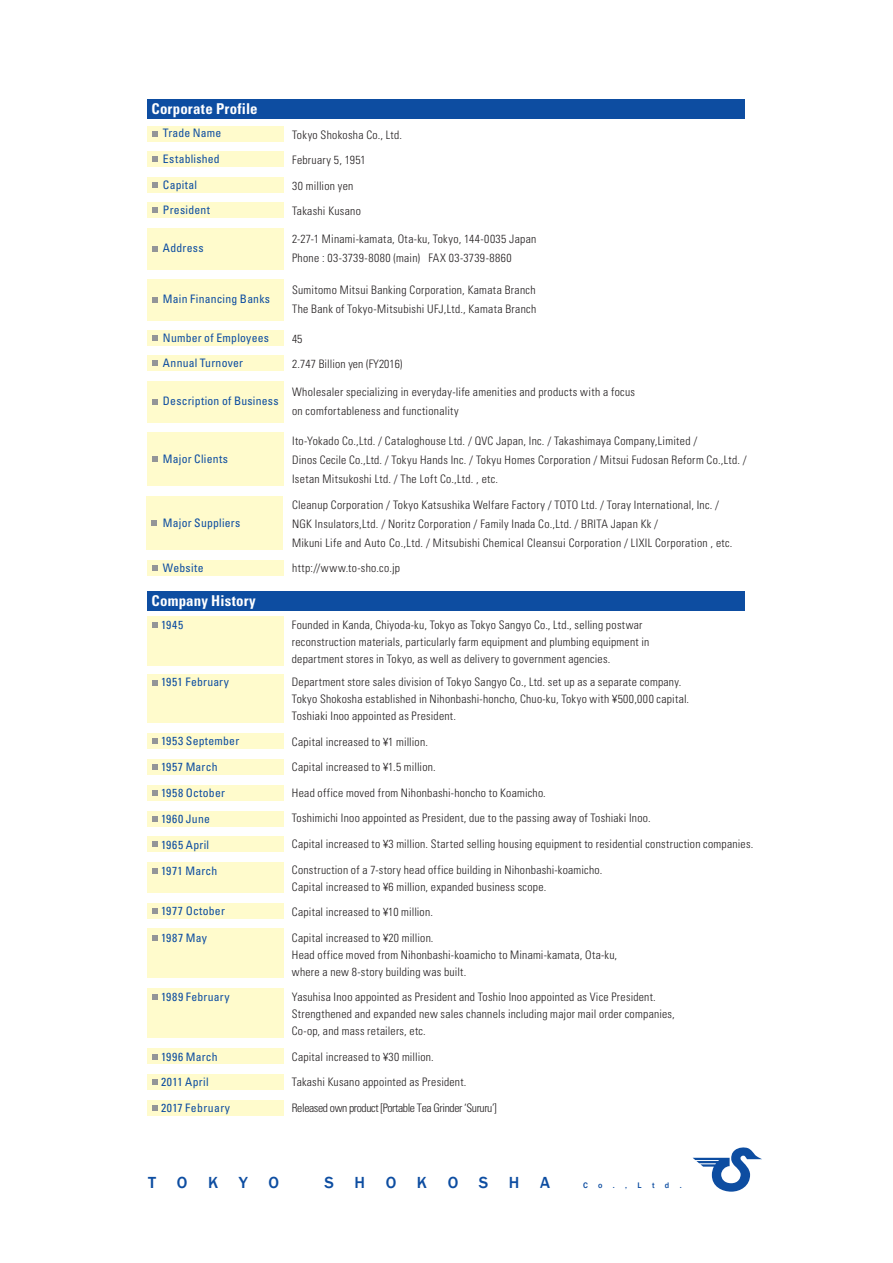
<style>
.page{position:relative;width:893px;height:1263px;background:#fff}
.page>*{position:absolute;margin:0;border:0;box-sizing:border-box;transform-origin:0 0}
.t1{font:500 16.5px "Franklin Gothic";letter-spacing:1.25em;color:#0d4da1}
.t2{font:700 condensed 14.85px "Univers";letter-spacing:.015em;color:#fff}
.t3{font:300 condensed 11.7px/25.5px "Univers";letter-spacing:.025em;color:#231f20}
.t4{font:condensed 11.7px/25.5px "Univers";letter-spacing:.02em;color:#0d4da1}
.t5{font:300 condensed 11.7px "Univers";letter-spacing:-.035em;color:#231f20}
.t6{font:300 condensed 11.7px/25.5px "Univers";color:#231f20}
.t7{font:condensed 11.7px "Univers";letter-spacing:.04em;color:#0d4da1}
.t8{font:500 8.25px "Franklin Gothic";color:#0d4da1}
</style>
<div class="page">
<div style="left:147px;top:496px;width:136px;height:54px;background:#fffbcc"></div>
<div style="left:148px;top:560px;width:136px;height:16px;background:#fffbcc"></div>
<div style="left:148px;top:228px;width:136px;height:41px;background:#fffbcc"></div>
<div style="left:148px;top:177px;width:136px;height:15px;background:#fffbcc"></div>
<div style="left:148px;top:126px;width:136px;height:16px;background:#fffbcc"></div>
<div style="left:148px;top:617px;width:136px;height:49px;background:#fffbcc"></div>
<div style="left:148px;top:674px;width:136px;height:49px;background:#fffbcc"></div>
<div style="left:148px;top:734px;width:136px;height:15px;background:#fffbcc"></div>
<div style="left:148px;top:759px;width:136px;height:15px;background:#fffbcc"></div>
<div style="left:148px;top:785px;width:136px;height:15px;background:#fffbcc"></div>
<div style="left:148px;top:837px;width:136px;height:15px;background:#fffbcc"></div>
<div style="left:148px;top:903px;width:136px;height:15px;background:#fffbcc"></div>
<div style="left:148px;top:1049px;width:136px;height:15px;background:#fffbcc"></div>
<div style="left:148px;top:1074px;width:136px;height:16px;background:#fffbcc"></div>
<div style="left:148px;top:862px;width:136px;height:30px;background:#fffbcc"></div>
<div style="left:148px;top:811px;width:136px;height:15px;background:#fffbcc"></div>
<div style="left:148px;top:929px;width:136px;height:49px;background:#fffbcc"></div>
<div style="left:148px;top:989px;width:136px;height:49px;background:#fffbcc"></div>
<div style="left:148px;top:151px;width:136px;height:16px;background:#fffbcc"></div>
<div style="left:148px;top:202px;width:136px;height:16px;background:#fffbcc"></div>
<div style="left:148px;top:381px;width:136px;height:41px;background:#fffbcc"></div>
<div style="left:148px;top:432px;width:136px;height:54px;background:#fffbcc"></div>
<div style="left:148px;top:330px;width:136px;height:16px;background:#fffbcc"></div>
<div style="left:148px;top:356px;width:136px;height:15px;background:#fffbcc"></div>
<div style="left:148px;top:99px;width:597px;height:20px;background:#0d4da1"></div>
<div style="left:148px;top:591px;width:597px;height:20px;background:#0d4da1"></div>
<div style="left:148px;top:279px;width:136px;height:41px;background:#fffbcc"></div>
<svg style="left:152px;top:208px;width:6px;height:5px"></svg>
<svg style="left:152px;top:131px;width:6px;height:5px"></svg>
<svg style="left:152px;top:157px;width:6px;height:5px"></svg>
<svg style="left:152px;top:182px;width:6px;height:5px"></svg>
<svg style="left:152px;top:246px;width:6px;height:5px"></svg>
<svg style="left:152px;top:297px;width:6px;height:5px"></svg>
<svg style="left:152px;top:335px;width:6px;height:5px"></svg>
<svg style="left:152px;top:361px;width:6px;height:5px"></svg>
<svg style="left:152px;top:399px;width:6px;height:5px"></svg>
<svg style="left:152px;top:457px;width:6px;height:5px"></svg>
<svg style="left:152px;top:520px;width:5px;height:5px"></svg>
<svg style="left:152px;top:566px;width:6px;height:5px"></svg>
<svg style="left:152px;top:622px;width:6px;height:6px"></svg>
<svg style="left:152px;top:680px;width:6px;height:5px"></svg>
<svg style="left:152px;top:739px;width:6px;height:5px"></svg>
<svg style="left:152px;top:764px;width:6px;height:5px"></svg>
<svg style="left:152px;top:790px;width:6px;height:5px"></svg>
<svg style="left:152px;top:816px;width:6px;height:5px"></svg>
<svg style="left:152px;top:842px;width:6px;height:5px"></svg>
<svg style="left:152px;top:868px;width:6px;height:5px"></svg>
<svg style="left:152px;top:908px;width:6px;height:6px"></svg>
<svg style="left:152px;top:935px;width:6px;height:5px"></svg>
<svg style="left:152px;top:995px;width:6px;height:5px"></svg>
<svg style="left:152px;top:1054px;width:6px;height:5px"></svg>
<svg style="left:152px;top:1080px;width:6px;height:5px"></svg>
<svg style="left:693px;top:1147px;width:69px;height:45px"></svg>
<div style="left:148px;top:1100px;width:136px;height:15px;background:#fffbcc"></div>
<svg style="left:152px;top:1105px;width:6px;height:6px"></svg>
<p class="t2" style="left:151px;top:100px;width:108px">Corporate Profile</p>
<p class="t4" style="left:163px;top:120px;width:60px">Trade Name<br>Established<br>Capital<br>President</p>
<p class="t4" style="left:163px;top:235px;width:42px">Address</p>
<p class="t4" style="left:163px;top:286px;width:109px">Main Financing Banks</p>
<p class="t4" style="left:163px;top:324px;width:108px">Number of Employees<br>Annual Turnover</p>
<p class="t4" style="left:163px;top:388px;width:117px">Description of Business</p>
<p class="t4" style="left:163px;top:446px;width:67px">Major Clients</p>
<p class="t4" style="left:163px;top:509px;width:79px">Major Suppliers</p>
<p class="t4" style="left:163px;top:555px;width:42px">Website</p>
<p class="t2" style="left:151px;top:592px;width:106px">Company History</p>
<p class="t4" style="left:161px;top:612px;width:24px">1945</p>
<p class="t4" style="left:161px;top:669px;width:70px">1951 February</p>
<p class="t4" style="left:161px;top:728px;width:80px">1953 September</p>
<p class="t4" style="left:161px;top:754px;width:65px">1957 March<br>1958 October<br>1960 June</p>
<p class="t4" style="left:161px;top:832px;width:58px">1965 April<br>1971 March</p>
<p class="t4" style="left:161px;top:898px;width:65px">1977 October</p>
<p class="t4" style="left:161px;top:924px;width:48px">1987 May</p>
<p class="t4" style="left:161px;top:984px;width:70px">1989 February</p>
<p class="t4" style="left:161px;top:1043px;width:58px">1996 March<br>2011 April</p>
<p class="t3" style="left:292px;top:122px;width:112px">Tokyo Shokosha Co., Ltd.<br>February 5, 1951<br>30 million yen<br>Takashi Kusano</p>
<p class="t3" style="left:292px;top:229px;width:246px;line-height:18.9px">2-27-1 Minami-kamata, Ota-ku, Tokyo, 144-0035 Japan<br>Phone : 03-3739-8080 (main) FAX 03-3739-8860</p>
<p class="t3" style="left:292px;top:280px;width:246px;line-height:19.2px">Sumitomo Mitsui Banking Corporation, Kamata Branch<br>The Bank of Tokyo-Mitsubishi UFJ,Ltd., Kamata Branch</p>
<p class="t6" style="left:292px;top:326px;width:112px">45<br>2.747 Billion yen (FY2016)</p>
<p class="t3" style="left:292px;top:382px;width:344px;line-height:19.2px">Wholesaler specializing in everyday-life amenities and products with a focus on comfortableness and functionality</p>
<p class="t3" style="left:292px;top:431px;width:456px;line-height:19.2px">Ito-Yokado Co.,Ltd. / Cataloghouse Ltd. / QVC Japan, Inc. / Takashimaya Company,Limited /<br>Dinos Cecile Co.,Ltd. / Tokyu Hands Inc. / Tokyu Homes Corporation / Mitsui Fudosan Reform Co.,Ltd. /<br>Isetan Mitsukoshi Ltd. / The Loft Co.,Ltd. , etc.</p>
<p class="t3" style="left:292px;top:495px;width:442px;line-height:19.2px">Cleanup Corporation / Tokyo Katsushika Welfare Factory / TOTO Ltd. / Toray International, Inc. /<br>NGK Insulators,Ltd. / Noritz Corporation / Family Inada Co.,Ltd. / BRITA Japan Kk /<br>Mikuni Life and Auto Co.,Ltd. / Mitsubishi Chemical Cleansui Corporation / LIXIL Corporation , etc.</p>
<p class="t3" style="left:292px;top:555px;width:109px">http://www.to-sho.co.jp</p>
<p class="t3" style="left:292px;top:616px;width:359px;line-height:17px">Founded in Kanda, Chiyoda-ku, Tokyo as Tokyo Sangyo Co., Ltd., selling postwar reconstruction materials, particularly farm equipment and plumbing equipment in department stores in Tokyo, as well as delivery to government agencies.</p>
<p class="t3" style="left:292px;top:674px;width:399px;line-height:17px">Department store sales division of Tokyo Sangyo Co., Ltd. set up as a separate company.<br>Tokyo Shokosha established in Nihonbashi-honcho, Chuo-ku, Tokyo with ¥500,000 capital.<br>Toshiaki Inoo appointed as President.</p>
<p class="t3" style="left:292px;top:729px;width:463px">Capital increased to ¥1 million.<br>Capital increased to ¥1.5 million.<br>Head office moved from Nihonbashi-honcho to Koamicho.<br>Toshimichi Inoo appointed as President, due to the passing away of Toshiaki Inoo.<br>Capital increased to ¥3 million. Started selling housing equipment to residential construction companies.<br>Construction of a 7-story head office building in Nihonbashi-koamicho.</p>
<p class="t3" style="left:292px;top:873px;width:256px">Capital increased to ¥6 million, expanded business scope.<br>Capital increased to ¥10 million.<br>Capital increased to ¥20 million.</p>
<p class="t3" style="left:292px;top:946px;width:327px;line-height:17px">Head office moved from Nihonbashi-koamicho to Minami-kamata, Ota-ku, where a new 8-story building was built.</p>
<p class="t3" style="left:292px;top:988px;width:384px;line-height:17px">Yasuhisa Inoo appointed as President and Toshio Inoo appointed as Vice President.<br>Strengthened and expanded new sales channels including major mail order companies,<br>Co-op, and mass retailers, etc.</p>
<p class="t3" style="left:292px;top:1043px;width:176px">Capital increased to ¥30 million.<br>Takashi Kusano appointed as President.</p>
<p class="t7" style="left:161px;top:1100px;width:71px">2017 February</p>
<p class="t5" style="left:292px;top:1101px;width:206px">Released own product [Portable Tea Grinder ‘Sururu’]</p>
<h1 class="t1" style="left:148px;top:1172px;width:71px">TOK</h1>
<h1 class="t1" style="left:239px;top:1172px;width:42px">Y O</h1>
<h1 class="t1" style="left:324px;top:1172px;width:104px">SHOK</h1>
<h1 class="t1" style="left:448px;top:1172px;width:104px">OSHA</h1>
<p class="t8" style="left:583px;top:1180px;width:46px">Co.,</p>
<p class="t8" style="left:638px;top:1180px;width:33px">Ltd</p>
<p class="t8" style="left:680px;top:1180px;width:3px">.</p>
</div>
